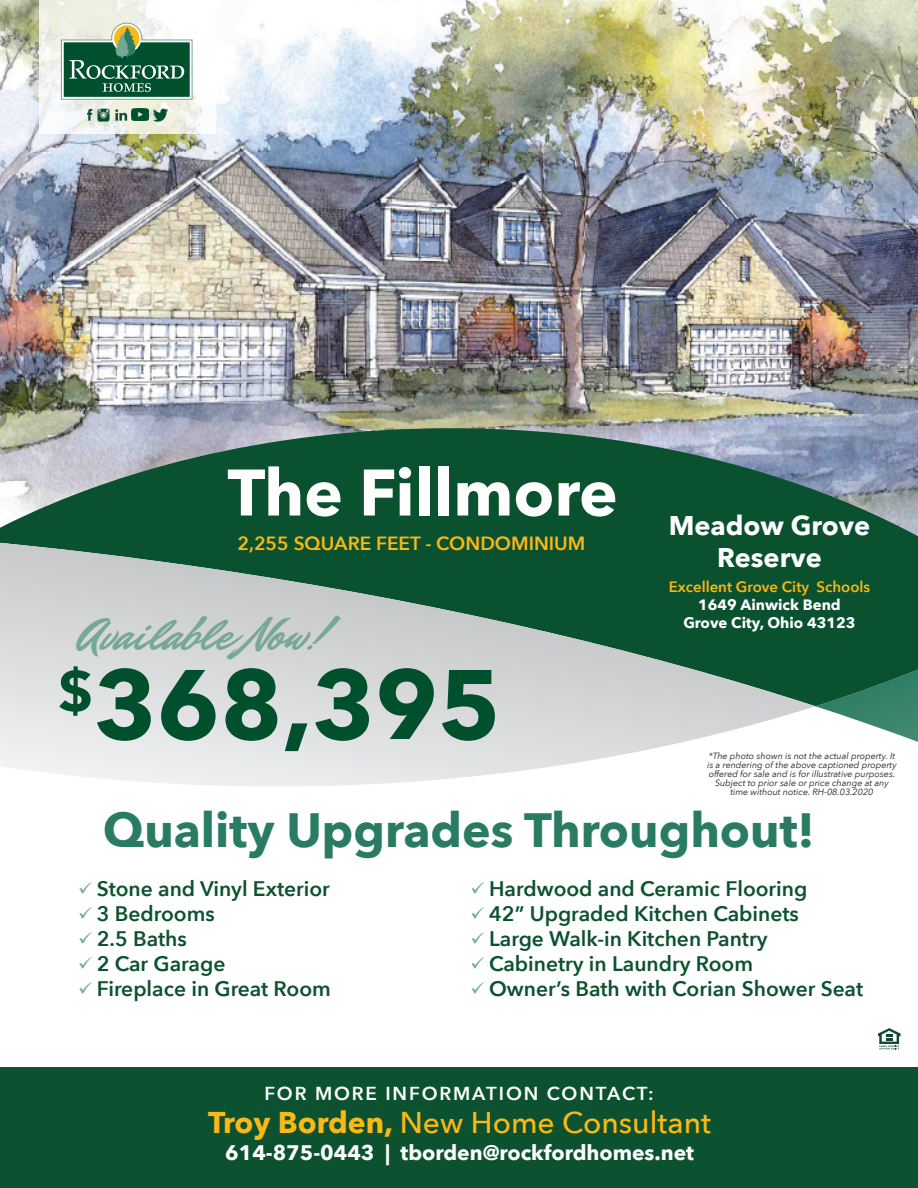
<style>
.page{position:relative;width:918px;height:1188px;background:#fff}
.page>*{position:absolute;margin:0;border:0;box-sizing:border-box;transform-origin:0 0}
.t1{font:700 97.5px "Avenir Next";color:#00502e}
.t2{font:700 64.95px "Avenir Next";color:#fff}
.t3{font:700 48px "Avenir Next";color:#297c62}
.t4{font:48px "Mr Dafoe";color:#77a795}
.t5{font:500 30px "Avenir Next";color:#fcb814}
.t6{font:700 27px/32.4px "Avenir Next";color:#fff;text-align:center}
.t7{font:600 21px "Avenir Next";color:#0d5230}
.t8{font:700 21px "Avenir Next";color:#fff}
.t9{font:600 19.05px "Avenir Next";color:#fcb814}
.t10{font:600 18.75px "Avenir Next";letter-spacing:.1em;color:#fff}
.t11{font:700 15px/18px "Avenir Next";color:#fff;text-align:center}
.t12{font:600 15px "Avenir Next";color:#fcb814}
.t13{font:italic 9px/9px "Avenir Next";color:#231f20;text-align:center}
.s1{color:#77a795}
.s2{font-weight:700}
</style>
<div class="page">
<img style="left:0;top:0;width:918px;height:428px">
<svg style="left:815px;top:706px;width:103px;height:36px"></svg>
<svg style="left:0;top:428px;width:918px;height:278px;background:#326954"></svg>
<svg style="left:0;top:543px;width:815px;height:243px;background:#a3b7ae"></svg>
<svg style="left:878px;top:1028px;width:23px;height:22px"></svg>
<div style="left:0;top:1067px;width:918px;height:121px;background:#0d5230"></div>
<svg style="left:39px;top:0;width:177px;height:134px"></svg>
<svg style="left:61px;top:22px;width:132px;height:78px;background:#5f8f75"></svg>
<svg style="left:87px;top:109px;width:5px;height:12px"></svg>
<img style="left:97px;top:108px;width:14px;height:14px">
<svg style="left:115px;top:109px;width:12px;height:12px"></svg>
<img style="left:132px;top:109px;width:17px;height:12px">
<img style="left:153px;top:108px;width:15px;height:14px">
<h2 class="t2" style="left:228px;top:437px;width:392px">The Fillmore</h2>
<p class="t9" style="left:237px;top:527px;width:350px">2,255 SQUARE FEET - CONDOMINIUM</p>
<h3 class="t4" style="left:79px;top:601px;width:253px">Available Now!</h3>
<h1 class="t1" style="left:57px;top:620px;width:445px"><sup>$</sup>368,395</h1>
<p class="t6" style="left:669px;top:509px;width:203px">Meadow Grove<br>Reserve</p>
<p class="t12" style="left:669px;top:574px;width:203px">Excellent Grove City Schools</p>
<p class="t11" style="left:683px;top:596px;width:174px">1649 Ainwick Bend<br>Grove City, Ohio 43123</p>
<p class="t13" style="left:707px;top:751px;width:191px">*The photo shown is not the actual property. It is a rendering of the above captioned property offered for sale and is for illustrative purposes.<br>Subject to prior sale or price change at any time without notice. RH-08.03.2020</p>
<h3 class="t3" style="left:103px;top:789px;width:713px">Quality Upgrades Throughout!</h3>
<p class="t7" style="left:78px;top:870px;width:253px"><span class="s1">✓</span> Stone and Vinyl Exterior</p>
<p class="t7" style="left:78px;top:895px;width:138px"><span class="s1">✓</span> 3 Bedrooms</p>
<p class="t7" style="left:78px;top:921px;width:110px"><span class="s1">✓</span> 2.5 Baths</p>
<p class="t7" style="left:78px;top:946px;width:149px"><span class="s1">✓</span> 2 Car Garage</p>
<p class="t7" style="left:78px;top:971px;width:254px"><span class="s1">✓</span> Fireplace in Great Room</p>
<p class="t7" style="left:470px;top:870px;width:338px"><span class="s1">✓</span> Hardwood and Ceramic Flooring</p>
<p class="t7" style="left:470px;top:895px;width:330px"><span class="s1">✓</span> 42” Upgraded Kitchen Cabinets</p>
<p class="t7" style="left:470px;top:921px;width:298px"><span class="s1">✓</span> Large Walk-in Kitchen Pantry</p>
<p class="t7" style="left:470px;top:946px;width:284px"><span class="s1">✓</span> Cabinetry in Laundry Room</p>
<p class="t7" style="left:470px;top:971px;width:394px"><span class="s1">✓</span> Owner’s Bath with Corian Shower Seat</p>
<p class="t10" style="left:264px;top:1077px;width:391px">FOR MORE INFORMATION CONTACT:</p>
<h3 class="t5" style="left:208px;top:1097px;width:504px"><span class="s2">Troy Borden,</span> New Home Consultant</h3>
<p class="t8" style="left:225px;top:1135px;width:470px">614-875-0443 | tborden@rockfordhomes.net</p>
</div>
